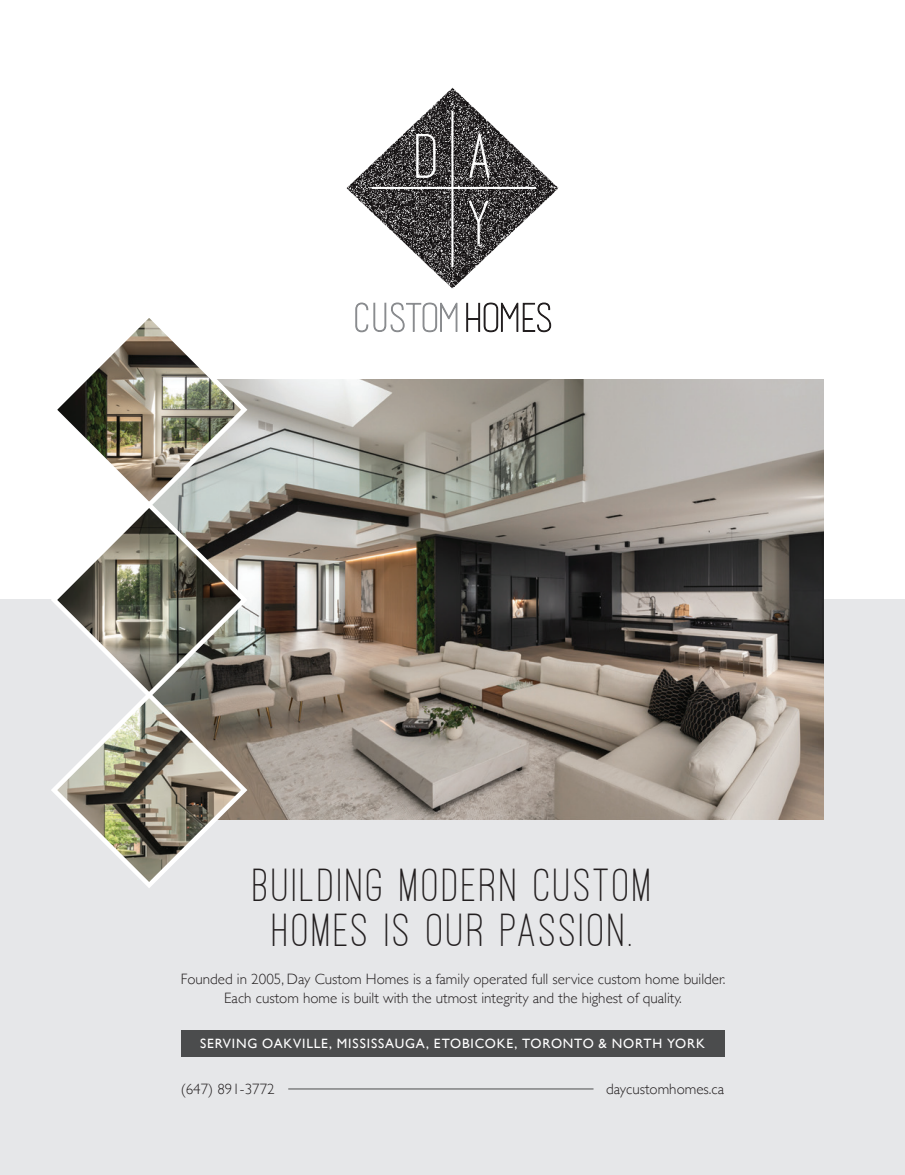
<style>
.page{position:relative;width:905px;height:1175px;background:#fff}
.page>*{position:absolute;margin:0;border:0;box-sizing:border-box;transform-origin:0 0}
.t1{font:500 48px/45px "Ostrich Sans";letter-spacing:.065em;color:#231f20;text-align:center}
.t2{font:300 15px/19.5px "Gill Sans";color:#231f20;text-align:center}
.t3{font:13.5px "Gill Sans";letter-spacing:.06em;color:#fff}
</style>
<div class="page">
<div style="left:0;top:600px;width:904px;height:574px;background:#e6e7e9"></div>
<img style="left:346px;top:87px;width:213px;height:238px">
<hr style="left:371px;top:187px;width:165px;height:2px;background:#fff">
<hr style="left:451px;top:111px;width:2px;height:156px;background:#fff">
<svg style="left:416px;top:134px;width:19px;height:43px"></svg>
<svg style="left:469px;top:134px;width:20px;height:43px"></svg>
<svg style="left:355px;top:301px;width:103px;height:32px"></svg>
<svg style="left:469px;top:201px;width:19px;height:43px"></svg>
<svg style="left:465px;top:301px;width:86px;height:32px"></svg>
<img style="left:250px;top:380px;width:574px;height:440px">
<img style="left:48px;top:318px;width:202px;height:570px">
<div style="left:181px;top:1030px;width:543px;height:26px;background:#4b4c4d"></div>
<hr style="left:288px;top:1088px;width:305px;height:1px;background:#4b4c4d">
<h1 class="t1" style="left:253px;top:863px;width:400px">BUILDING MODERN CUSTOM<br>HOMES IS OUR PASSION.</h1>
<p class="t2" style="left:181px;top:968px;width:546px">Founded in 2005, Day Custom Homes is a family operated full service custom home builder.<br>Each custom home is built with the utmost integrity and the highest of quality.</p>
<p class="t3" style="left:200px;top:1035px;width:506px">SERVING OAKVILLE, MISSISSAUGA, ETOBICOKE, TORONTO &amp; NORTH YORK</p>
<p class="t2" style="left:181px;top:1078px;width:95px">(647) 891-3772</p>
<p class="t2" style="left:606px;top:1078px;width:120px">daycustomhomes.ca</p>
</div>
